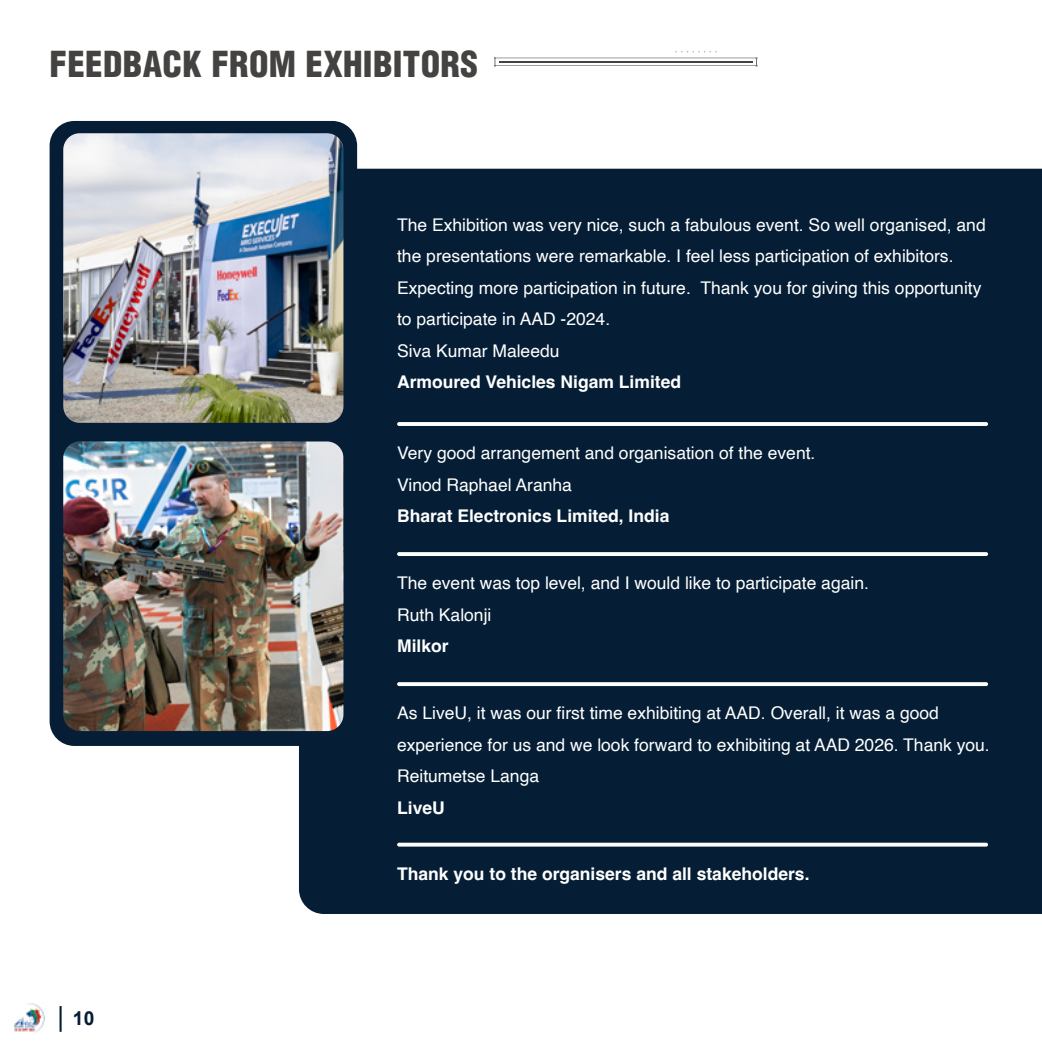
<style>
.page{position:relative;width:1042px;height:1042px;background:#fff}
.page>*{position:absolute;margin:0;border:0;box-sizing:border-box;transform-origin:0 0}
.t1{font:900 condensed 35px "Helvetica LT";letter-spacing:.01em;color:#444341}
.t2{font:700 19.25px "Arial";color:#051e35}
.t3{font:17.5px/31.5px "Helvetica";color:#fff}
.t4{font:700 17.5px "Helvetica";color:#fff}
</style>
<div class="page">
<hr style="left:60px;top:1006px;width:2px;height:26px;background:#051e35">
<img style="left:14px;top:1003px;width:31px;height:30px">
<div style="left:50px;top:121px;width:307px;height:625px;background:#051e35;border-radius:25px"></div>
<div style="left:299px;top:169px;width:743px;height:745px;background:#051e35"></div>
<img style="left:63px;top:133px;width:280px;height:290px">
<img style="left:63px;top:441px;width:280px;height:290px">
<hr style="left:500px;top:61px;width:160px;height:2px;background:#444341">
<hr style="left:660px;top:61px;width:92px;height:2px;background:#444341">
<hr style="left:496px;top:65px;width:259px;height:1px;background:#444341">
<hr style="left:496px;top:58px;width:259px;height:1px;background:#444341">
<svg style="left:494px;top:57px;width:2px;height:9px"></svg>
<svg style="left:755px;top:57px;width:2px;height:9px"></svg>
<svg style="left:675px;top:51px;width:42px;height:2px"></svg>
<hr style="left:397px;top:422px;width:591px;height:4px;background:#fff;border-radius:2px">
<svg style="left:397px;top:552px;width:591px;height:4px"></svg>
<svg style="left:397px;top:682px;width:591px;height:4px"></svg>
<svg style="left:397px;top:842px;width:591px;height:4px"></svg>
<h1 class="t1" style="left:50px;top:42px;width:430px">FEEDBACK FROM EXHIBITORS</h1>
<p class="t3" style="left:397px;top:209px;width:590px">The Exhibition was very nice, such a fabulous event. So well organised, and the presentations were remarkable. I feel less participation of exhibitors.<br>Expecting more participation in future. Thank you for giving this opportunity to participate in AAD -2024.<br>Siva Kumar Maleedu</p>
<p class="t4" style="left:397px;top:371px;width:285px">Armoured Vehicles Nigam Limited</p>
<p class="t3" style="left:397px;top:438px;width:420px">Very good arrangement and organisation of the event.<br>Vinod Raphael Aranha</p>
<p class="t4" style="left:397px;top:505px;width:274px">Bharat Electronics Limited, India</p>
<p class="t3" style="left:397px;top:568px;width:473px">The event was top level, and I would like to participate again.<br>Ruth Kalonji</p>
<p class="t4" style="left:397px;top:635px;width:53px">Milkor</p>
<p class="t3" style="left:397px;top:698px;width:594px">As LiveU, it was our first time exhibiting at AAD. Overall, it was a good experience for us and we look forward to exhibiting at AAD 2026. Thank you.<br>Reitumetse Langa</p>
<p class="t4" style="left:397px;top:797px;width:49px">LiveU</p>
<p class="t2" style="left:73px;top:1006px;width:23px">10</p>
<p class="t4" style="left:397px;top:863px;width:414px">Thank you to the organisers and all stakeholders.</p>
</div>
